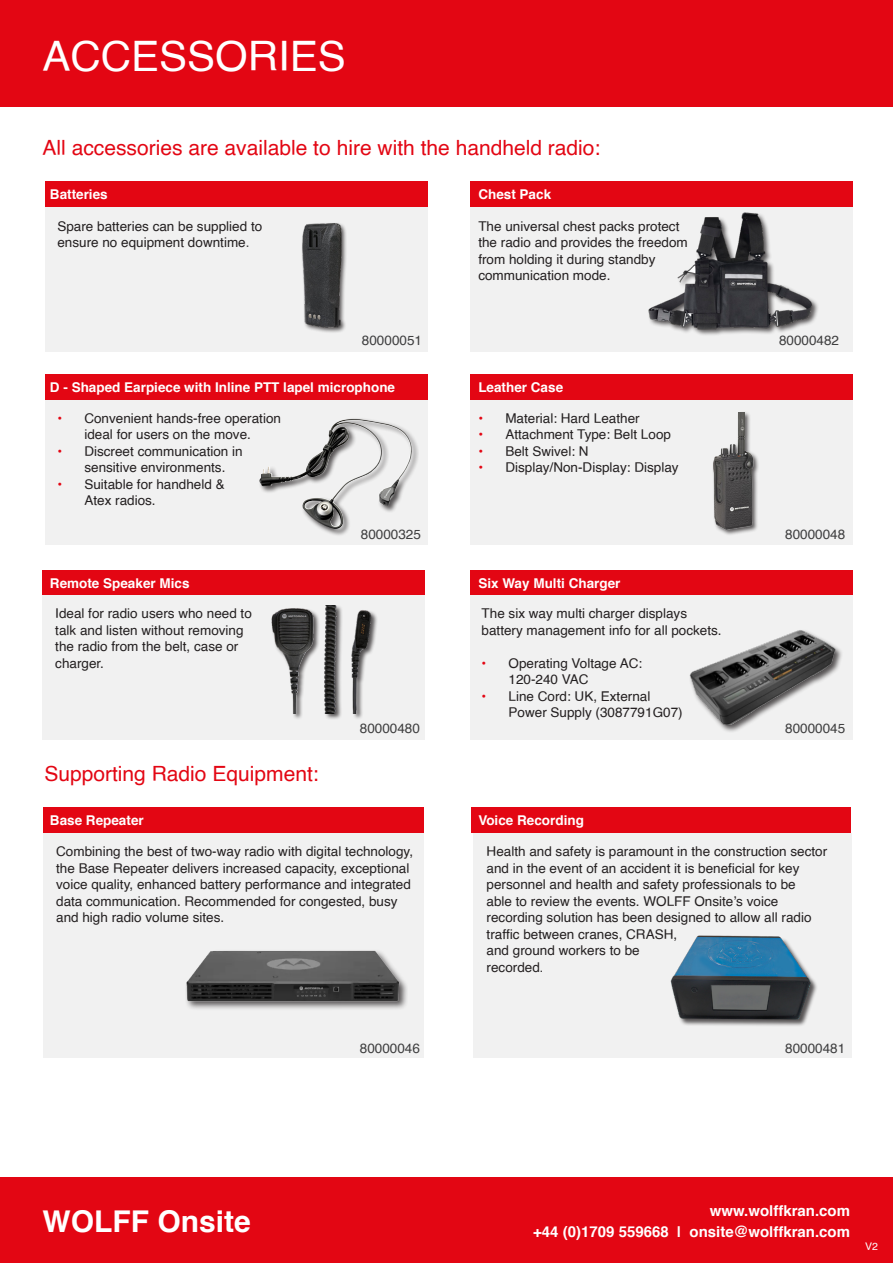
<style>
.page{position:relative;width:893px;height:1263px;background:#fff}
.page>*{position:absolute;margin:0;border:0;box-sizing:border-box;transform-origin:0 0}
.t1{font:42px "Helvetica";color:#fff}
.t2{font:700 30px "Helvetica";color:#fff}
.t3{font:21px "Helvetica";color:#e30613}
.t4{font:700 15px "Helvetica";color:#fff}
.t5{font:13.5px/16.5px "Helvetica";color:#231f20}
.t6{font:700 13.5px "Helvetica";color:#fff}
.t7{font:13.5px "Helvetica";color:#3e3e3f}
.t8{font:10.5px "Helvetica";color:#fff}
.s1{color:#3e3e3f}
.s2{color:#e30613}
.s3{font-size:12px}
</style>
<div class="page">
<div style="left:0;top:0;width:893px;height:106px;background:#e30613"></div>
<div style="left:0;top:1178px;width:893px;height:85px;background:#e30613"></div>
<div style="left:45px;top:374px;width:382px;height:26px;background:#e30613"></div>
<div style="left:45px;top:400px;width:382px;height:144px;background:#f1f1f1"></div>
<div style="left:258px;top:417px;width:161px;height:119px;background:#231f20;opacity:.75"></div>
<img style="left:259px;top:424px;width:90px;height:62px">
<div style="left:470px;top:181px;width:383px;height:26px;background:#e30613"></div>
<div style="left:470px;top:207px;width:383px;height:144px;background:#f1f1f1"></div>
<div style="left:647px;top:212px;width:172px;height:124px;background:#231f20;opacity:.75"></div>
<img style="left:647px;top:212px;width:168px;height:124px">
<div style="left:470px;top:570px;width:383px;height:26px;background:#e30613"></div>
<div style="left:470px;top:596px;width:383px;height:144px;background:#f1f1f1"></div>
<img style="left:689px;top:630px;width:153px;height:102px">
<div style="left:470px;top:374px;width:383px;height:26px;background:#e30613"></div>
<div style="left:470px;top:400px;width:383px;height:144px;background:#f1f1f1"></div>
<div style="left:711px;top:411px;width:48px;height:125px;background:#231f20;opacity:.75"></div>
<img style="left:711px;top:413px;width:48px;height:119px">
<div style="left:43px;top:570px;width:382px;height:26px;background:#e30613"></div>
<div style="left:43px;top:596px;width:382px;height:144px;background:#f1f1f1"></div>
<div style="left:270px;top:604px;width:108px;height:116px;background:#231f20;opacity:.75"></div>
<img style="left:270px;top:606px;width:106px;height:107px">
<div style="left:45px;top:181px;width:382px;height:26px;background:#e30613"></div>
<div style="left:45px;top:207px;width:382px;height:144px;background:#f1f1f1"></div>
<img style="left:302px;top:223px;width:44px;height:108px">
<div style="left:43px;top:807px;width:381px;height:26px;background:#e30613"></div>
<div style="left:43px;top:833px;width:381px;height:225px;background:#f1f1f1"></div>
<img style="left:186px;top:950px;width:221px;height:59px">
<div style="left:472px;top:807px;width:379px;height:26px;background:#e30613"></div>
<div style="left:473px;top:833px;width:379px;height:225px;background:#f1f1f1"></div>
<div style="left:671px;top:936px;width:147px;height:91px;background:#231f20;opacity:.75"></div>
<img style="left:670px;top:935px;width:142px;height:92px">
<p class="t1" style="left:43px;top:24px;width:305px">ACCESSORIES</p>
<p class="t3" style="left:43px;top:132px;width:559px">All accessories are available to hire with the handheld radio:</p>
<p class="t6" style="left:478px;top:184px;width:74px">Chest Pack</p>
<p class="t5" style="left:478px;top:218px;width:203px">The universal chest packs protect</p>
<p class="t5" style="left:478px;top:235px;width:211px">the radio and provides the freedom from holding it during standby communication mode.</p>
<p class="t6" style="left:50px;top:184px;width:59px">Batteries</p>
<p class="t5" style="left:57px;top:218px;width:206px">Spare batteries can be supplied to ensure no equipment downtime<span class="s1">.</span></p>
<p class="t7" style="left:362px;top:330px;width:62px">80000051</p>
<p class="t7" style="left:779px;top:330px;width:62px">80000482</p>
<p class="t6" style="left:50px;top:377px;width:347px">D - Shaped Earpiece with Inline PTT lapel microphone</p>
<p class="t5" style="left:57px;top:410px;width:225px;text-align:center"><span class="s2">•</span> Convenient hands-free operation ideal for users on the move.</p>
<p class="t5" style="left:84px;top:443px;width:160px;text-indent:-27px"><span class="s2">•</span> Discreet communication in sensitive environments.</p>
<p class="t5" style="left:84px;top:476px;width:142px;text-indent:-27px"><span class="s2">•</span> Suitable for handheld &amp;<br>Atex radios.</p>
<p class="t6" style="left:478px;top:377px;width:86px">Leather Case</p>
<p class="t5" style="left:478px;top:410px;width:163px"><span class="s2">•</span> Material: Hard Leather</p>
<p class="t5" style="left:478px;top:427px;width:194px"><span class="s2">•</span> Attachment Type: Belt Loop</p>
<p class="t5" style="left:478px;top:443px;width:112px"><span class="s2">•</span> Belt Swivel: N</p>
<p class="t5" style="left:478px;top:460px;width:202px"><span class="s2">•</span> Display/Non-Display: Display</p>
<p class="t6" style="left:50px;top:572px;width:141px">Remote Speaker Mics</p>
<p class="t5" style="left:55px;top:606px;width:198px">Ideal for radio users who need to talk and listen without removing the radio from the belt, case or charger.</p>
<p class="t3" style="left:44px;top:757px;width:276px">Supporting Radio Equipment:</p>
<p class="t6" style="left:50px;top:810px;width:95px">Base Repeater</p>
<p class="t7" style="left:361px;top:524px;width:62px">80000325</p>
<p class="t7" style="left:785px;top:524px;width:62px">80000048</p>
<p class="t6" style="left:478px;top:572px;width:144px">Six Way Multi Charger</p>
<p class="t5" style="left:482px;top:606px;width:207px">The six way multi charger displays</p>
<p class="t5" style="left:482px;top:622px;width:242px">battery management info for all pockets.</p>
<p class="t5" style="left:509px;top:655px;width:135px;text-indent:-27px"><span class="s2">•</span> Operating Voltage AC:<br>120-240 VAC</p>
<p class="t5" style="left:509px;top:688px;width:176px;text-indent:-27px"><span class="s2">•</span> Line Cord: UK, External<br>Power Supply (3087791G07)</p>
<p class="t7" style="left:360px;top:718px;width:62px">80000480</p>
<p class="t7" style="left:785px;top:718px;width:62px">80000045</p>
<p class="t6" style="left:478px;top:809px;width:107px">Voice Recording</p>
<p class="t5" style="left:56px;top:843px;width:358px">Combining the best of two-way radio with digital technology, the Base Repeater delivers increased capacity, exceptional voice quality, enhanced battery performance and integrated data communication. Recommended for congested, busy and high radio volume sites.</p>
<p class="t5" style="left:487px;top:843px;width:342px">Health and safety is paramount in the construction sector and in the event of an accident it is beneficial for key</p>
<p class="t5" style="left:487px;top:876px;width:311px">personnel and health and safety professionals to be</p>
<p class="t5" style="left:487px;top:893px;width:293px">able to review the events. WOLFF Onsite’s voice</p>
<p class="t5" style="left:487px;top:909px;width:326px">recording solution has been designed to allow all radio</p>
<p class="t5" style="left:487px;top:926px;width:192px">traffic between cranes, CRASH, and ground workers to be</p>
<p class="t5" style="left:487px;top:959px;width:58px">recorded<span class="s3">.</span></p>
<p class="t7" style="left:360px;top:1038px;width:62px">80000046</p>
<p class="t7" style="left:785px;top:1038px;width:62px">80000481</p>
<p class="t2" style="left:43px;top:1197px;width:210px">WOLFF Onsite</p>
<p class="t4" style="left:710px;top:1198px;width:142px">www.wolffkran.com</p>
<p class="t4" style="left:533px;top:1219px;width:318px">+44 (0)1709 559668 | onsite@wolffkran.com</p>
<p class="t8" style="left:865px;top:1238px;width:14px">V2</p>
</div>
